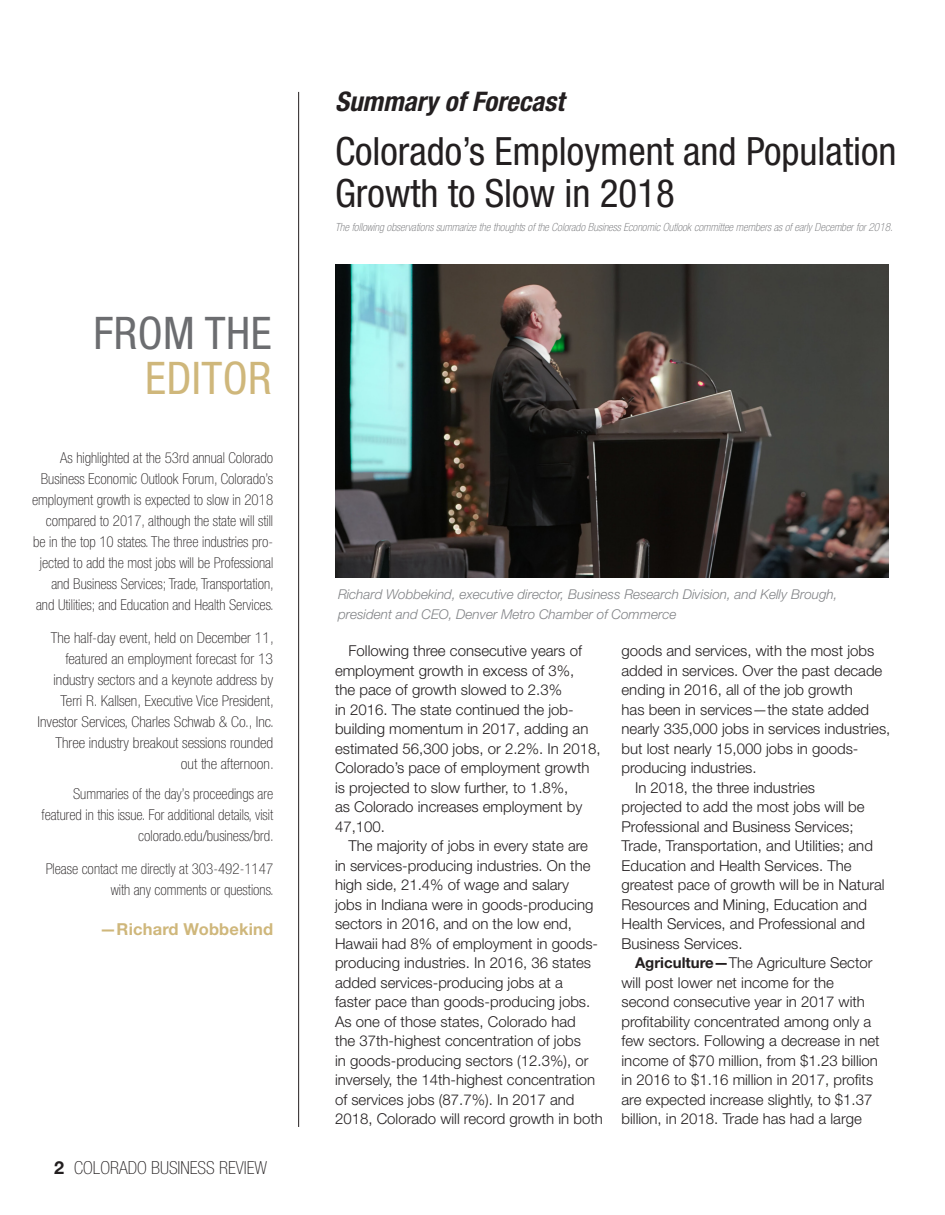
<style>
.page{position:relative;width:945px;height:1215px;background:#fff}
.page>*{position:absolute;margin:0;border:0;box-sizing:border-box;transform-origin:0 0}
.Table_Heads{font:condensed 45px/45px "Helvetica Neue LT Std";letter-spacing:.01em;color:#6c6d70;text-align:right}
.t1{font:condensed 39px/42.2px "Helvetica Neue LT Std";color:#231f20}
.t2{font:italic 700 condensed 27px "Helvetica Neue LT Std";color:#231f20}
.t3{font:100 condensed 18px "Helvetica Neue LT Std";color:#231f20}
.Editorial{font:700 16.5px "Helvetica Neue LT Std";letter-spacing:.01em;color:#cfb77b}
.Paragraph_Style_1{font:300 15px/19.5px "Helvetica Neue LT Std";color:#231f20}
.Editorial-2{font:100 condensed 15px/21px "Helvetica Neue LT Std";color:#231f20;text-align:right}
.Editorial-3{font:100 condensed 15px/21px "Helvetica Neue LT Std";color:#231f20;text-align:right;scale:1.05 1}
.t4{font:italic 300 13.5px/19.5px "Helvetica Neue LT Std";color:#808285}
.t5{font:italic 100 condensed 11.25px "Helvetica Neue LT Std";color:#6c6d70}
.s1{color:#cfb77b}
.s2{font-weight:700;font-stretch:normal}
.s3{font-weight:700}
</style>
<div class="page">
<hr style="left:298px;top:92px;width:1px;height:1035px;background:#231f20">
<img style="left:335px;top:264px;width:554px;height:314px">
<p class="Table_Heads" style="left:93px;top:310px;width:180px">FROM THE<br><span class="s1">EDITOR</span></p>
<p class="Editorial-2" style="left:32px;top:448px;width:243px">As highlighted at the 53rd annual Colorado Business Economic Outlook Forum, Colorado’s employment growth is expected to slow in 2018 compared to 2017, although the state will still be in the top 10 states. The three industries pro&shy;jected to add the most jobs will be Professional and Business Services; Trade, Transportation, and Utilities; and Education and Health Services.</p>
<p class="Editorial-3" style="left:37px;top:628px;width:227px">The half-day event, held on December 11, featured an employment forecast for 13 industry sectors and a keynote address by Terri R. Kallsen, Executive Vice President, Investor Services, Charles Schwab &amp; Co., Inc.<br>Three industry breakout sessions rounded out the afternoon.</p>
<p class="Editorial-2" style="left:42px;top:784px;width:234px">Summaries of the day’s proceedings are featured in this issue. For additional details, visit colorado.edu/business/brd.</p>
<p class="Editorial-2" style="left:46px;top:859px;width:230px">Please contact me directly at 303-492-1147 with any comments or questions.</p>
<p class="Editorial" style="left:100px;top:919px;width:175px">—Richard Wobbekind</p>
<p class="t3" style="left:54px;top:1157px;width:215px"><span class="s2">2</span> COLORADO BUSINESS REVIEW</p>
<p class="t2" style="left:335px;top:85px;width:231px">Summary of Forecast</p>
<p class="t1" style="left:335px;top:130px;width:563px">Colorado’s Employment and Population<br>Growth to Slow in 2018</p>
<p class="t5" style="left:335px;top:220px;width:559px">The following observations summarize the thoughts of the Colorado Business Economic Outlook committee members as of early December for 2018.</p>
<p class="t4" style="left:338px;top:585px;width:501px">Richard Wobbekind, executive director, Business Research Division, and Kelly Brough, president and CEO, Denver Metro Chamber of Commerce</p>
<p class="Paragraph_Style_1" style="left:335px;top:641px;width:267px;text-indent:14px">Following three consecutive years of employment growth in excess of 3%,<br>the pace of growth slowed to 2.3%<br>in 2016. The state continued the job&shy;building momentum in 2017, adding an estimated 56,300 jobs, or 2.2%. In 2018, Colorado’s pace of employment growth is projected to slow further, to 1.8%,<br>as Colorado increases employment by 47,100.</p>
<p class="Paragraph_Style_1" style="left:335px;top:836px;width:269px;text-indent:14px">The majority of jobs in every state are<br>in services-producing industries. On the high side, 21.4% of wage and salary<br>jobs in Indiana were in goods-producing sectors in 2016, and on the low end, Hawaii had 8% of employment in goods&shy;producing industries. In 2016, 36 states added services-producing jobs at a<br>faster pace than goods-producing jobs.<br>As one of those states, Colorado had<br>the 37th-highest concentration of jobs<br>in goods-producing sectors (12.3%), or inversely, the 14th-highest concentration of services jobs (87.7%). In 2017 and 2018, Colorado will record growth in both</p>
<p class="Paragraph_Style_1" style="left:622px;top:641px;width:270px">goods and services, with the most jobs added in services. Over the past decade ending in 2016, all of the job growth<br>has been in services—the state added nearly 335,000 jobs in services industries, but lost nearly 15,000 jobs in goods&shy;producing industries.</p>
<p class="Paragraph_Style_1" style="left:622px;top:777px;width:265px;text-indent:14px">In 2018, the three industries<br>projected to add the most jobs will be Professional and Business Services; Trade, Transportation, and Utilities; and Education and Health Services. The greatest pace of growth will be in Natural Resources and Mining, Education and Health Services, and Professional and Business Services.</p>
<p class="Paragraph_Style_1" style="left:622px;top:953px;width:260px;text-indent:14px"><span class="s3">Agriculture—</span>The Agriculture Sector will post lower net income for the second consecutive year in 2017 with profitability concentrated among only a few sectors. Following a decrease in net income of $70 million, from $1.23 billion in 2016 to $1.16 million in 2017, profits are expected increase slightly, to $1.37 billion, in 2018. Trade has had a large</p>
</div>
